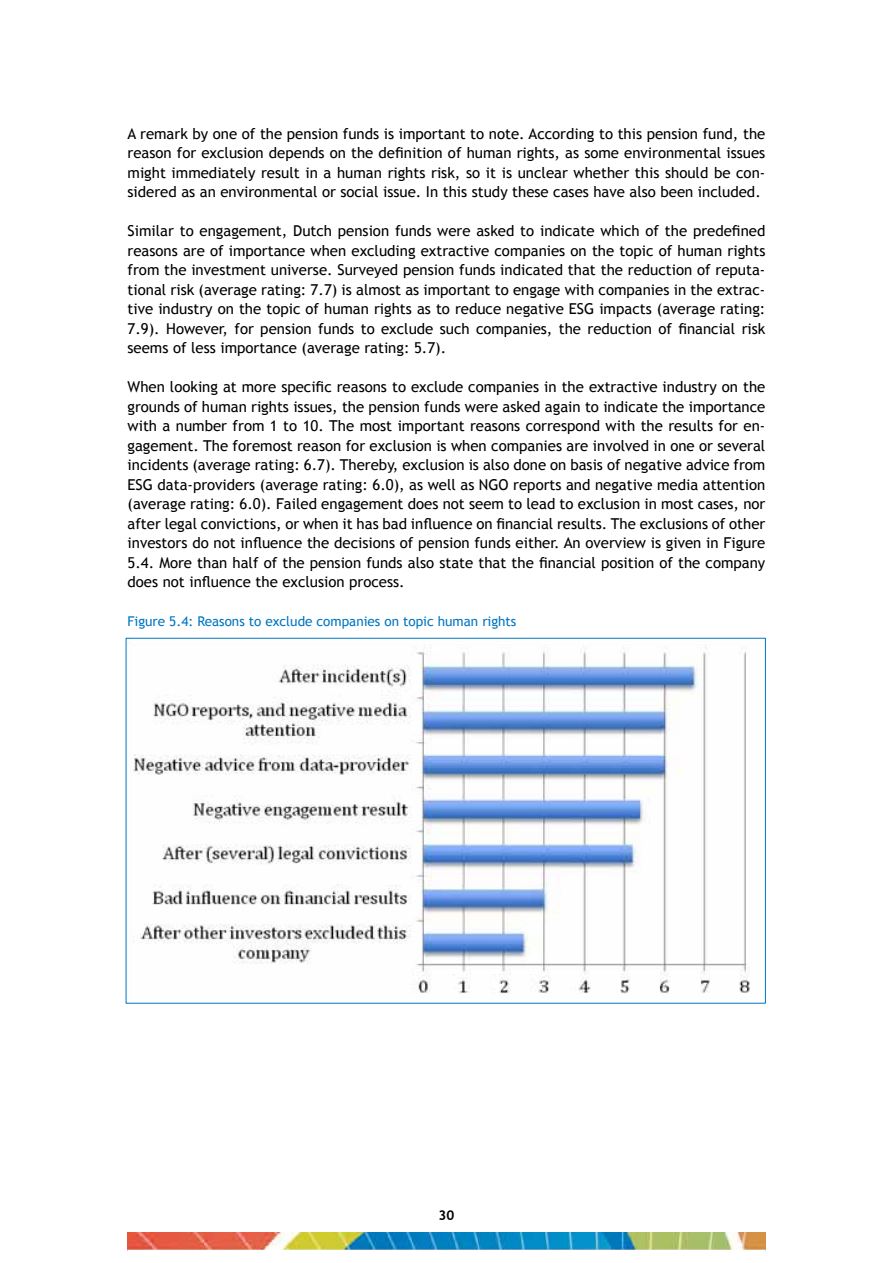
<style>
.page{position:relative;width:893px;height:1263px;background:#fff}
.page>*{position:absolute;margin:0;border:0;box-sizing:border-box;transform-origin:0 0}
.t1{font:15px/19.5px "Trebuchet MS";color:#000;text-align:justify}
.t2{font:13.5px "Trebuchet MS";color:#0076c0}
.t3{font:700 13.5px "Trebuchet MS";color:#000}
</style>
<div class="page">
<img style="left:128px;top:1232px;width:638px;height:20px">
<div style="left:128px;top:1250px;width:636px;height:12px;background:#fff"></div>
<img style="left:133px;top:645px;width:617px;height:349px">
<p class="t1" style="left:128px;top:124px;width:639px">A remark by one of the pension funds is important to note. According to this pension fund, the reason for exclusion depends on the definition of human rights, as some environmental issues might immediately result in a human rights risk, so it is unclear whether this should be con&shy;sidered as an environmental or social issue. In this study these cases have also been included.</p>
<p class="t1" style="left:128px;top:221px;width:639px">Similar to engagement, Dutch pension funds were asked to indicate which of the predefined reasons are of importance when excluding extractive companies on the topic of human rights from the investment universe. Surveyed pension funds indicated that the reduction of reputa&shy;tional risk (average rating: 7.7) is almost as important to engage with companies in the extrac&shy;tive industry on the topic of human rights as to reduce negative ESG impacts (average rating:<br>7.9). However, for pension funds to exclude such companies, the reduction of financial risk seems of less importance (average rating: 5.7).</p>
<p class="t1" style="left:128px;top:377px;width:639px">When looking at more specific reasons to exclude companies in the extractive industry on the grounds of human rights issues, the pension funds were asked again to indicate the importance with a number from 1 to 10. The most important reasons correspond with the results for en&shy;gagement. The foremost reason for exclusion is when companies are involved in one or several incidents (average rating: 6.7). Thereby, exclusion is also done on basis of negative advice from ESG data-providers (average rating: 6.0), as well as NGO reports and negative media attention (average rating: 6.0). Failed engagement does not seem to lead to exclusion in most cases, nor after legal convictions, or when it has bad influence on financial results. The exclusions of other investors do not influence the decisions of pension funds either. An overview is given in Figure 5.4. More than half of the pension funds also state that the financial position of the company does not influence the exclusion process.</p>
<p class="t2" style="left:128px;top:613px;width:390px">Figure 5.4: Reasons to exclude companies on topic human rights</p>
<p class="t3" style="left:439px;top:1207px;width:17px">30</p>
</div>
